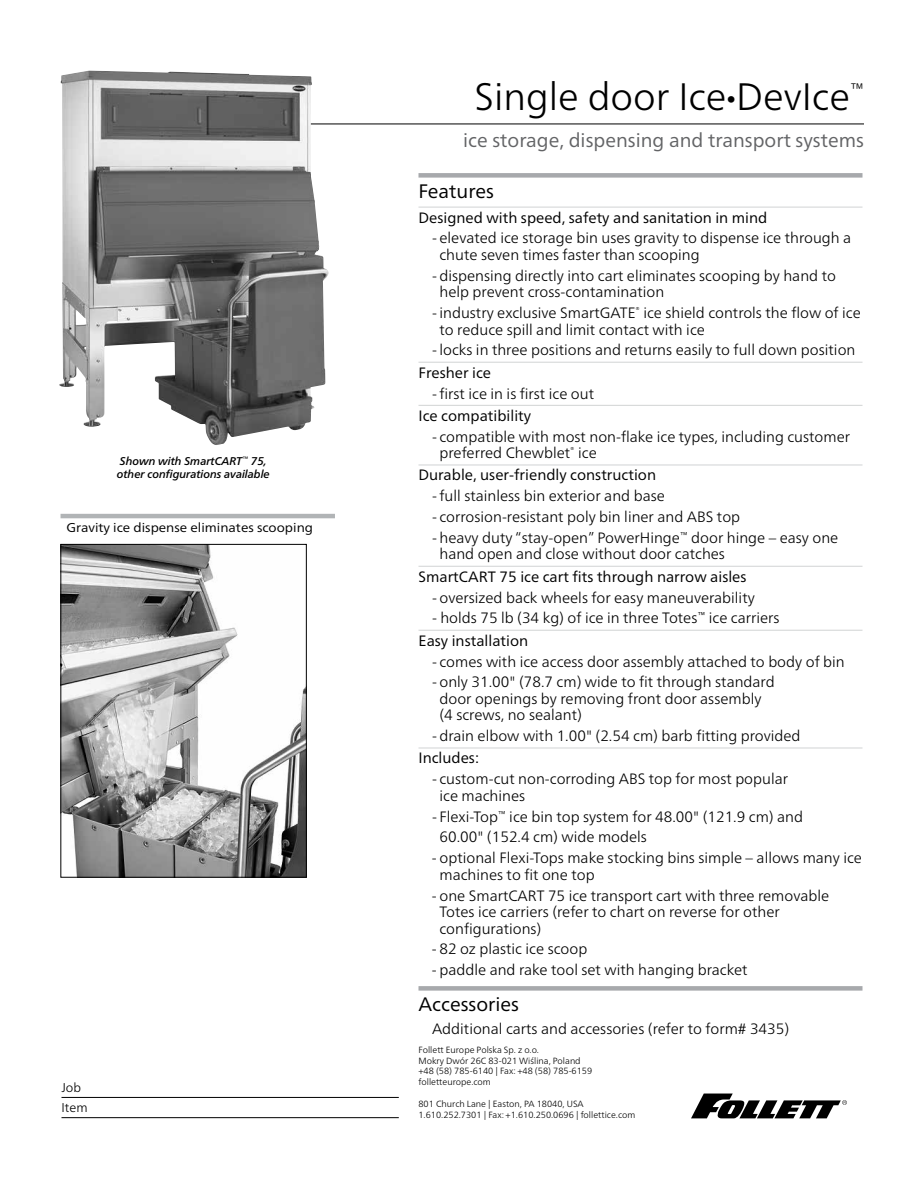
<style>
.page{position:relative;width:918px;height:1188px;background:#fff}
.page>*{position:absolute;margin:0;border:0;box-sizing:border-box;transform-origin:0 0}
.t1{font:300 38.25px "Frutiger Neue LT Pro";color:#000}
.t2{font:19.5px "Frutiger Neue LT Pro";color:#636466}
.t3{font:19.5px "Frutiger Neue LT Pro";color:#000}
.t4{font:300 15.6px "Frutiger Neue LT Pro";color:#000}
.t5{font:300 15px/16.5px "Frutiger Neue LT Pro";color:#000}
.t6{font:15px "Frutiger Neue LT Pro";color:#000}
.t7{font:12.9px "Frutiger Neue LT Pro";color:#000;scale:1.05 1}
.t8{font:300 12.75px/20.4px "Frutiger Neue LT Pro";color:#000}
.t9{font:italic 500 11.25px/13.5px "Frutiger Neue LT Pro";letter-spacing:-.01em;color:#000}
.t10{font:300 9px/10.8px "Frutiger Neue LT Pro";color:#000}
.s1{font-size:19.5px}
.s2{font-weight:400}
</style>
<div class="page">
<hr style="left:81px;top:124px;width:783px;height:1px;background:#000">
<div style="left:418px;top:173px;width:444px;height:5px;background:#a7a9ac"></div>
<hr style="left:418px;top:207px;width:444px;height:1px;background:#d1d3d4">
<hr style="left:418px;top:362px;width:444px;height:1px;background:#d1d3d4">
<hr style="left:418px;top:405px;width:444px;height:1px;background:#d1d3d4">
<hr style="left:418px;top:465px;width:444px;height:1px;background:#d1d3d4">
<hr style="left:418px;top:566px;width:444px;height:1px;background:#d1d3d4">
<hr style="left:418px;top:630px;width:444px;height:1px;background:#d1d3d4">
<hr style="left:418px;top:748px;width:444px;height:1px;background:#d1d3d4">
<div style="left:418px;top:986px;width:444px;height:5px;background:#a7a9ac"></div>
<svg style="left:691px;top:1094px;width:156px;height:25px"></svg>
<img style="left:59px;top:71px;width:270px;height:374px">
<img style="left:63px;top:546px;width:242px;height:330px">
<div style="left:61px;top:544px;width:246px;height:334px;border:1px solid #000"></div>
<hr style="left:61px;top:514px;width:274px;height:4px;background:#b1b4b6">
<hr style="left:62px;top:1117px;width:337px;height:1px;background:#000">
<hr style="left:62px;top:1097px;width:337px;height:1px;background:#000">
<p class="t9" style="left:117px;top:454px;width:155px">Shown with SmartCART<sup>™</sup> 75, other configurations available</p>
<p class="t7" style="left:67px;top:520px;width:236px">Gravity ice dispense eliminates scooping</p>
<p class="t8" style="left:62px;top:1077px;width:28px">Job<br>Item</p>
<h1 class="t1" style="left:475px;top:74px;width:377px">Single door Ice<span class="s1">•</span>DevIce</h1>
<p class="t4" style="left:850px;top:79px;width:16px">™</p>
<h2 class="t2" style="left:463px;top:128px;width:402px">ice storage, dispensing and transport systems</h2>
<h2 class="t3" style="left:418px;top:179px;width:77px">Features</h2>
<p class="t6" style="left:418px;top:208px;width:350px">Designed with speed, safety and sanitation in mind</p>
<p class="t5" style="left:440px;top:230px;width:413px;text-indent:-8px">- elevated ice storage bin uses gravity to dispense ice through a chute seven times faster than scooping</p>
<p class="t5" style="left:440px;top:267px;width:398px;text-indent:-8px">- dispensing directly into cart eliminates scooping by hand to help prevent cross-contamination</p>
<p class="t5" style="left:440px;top:304px;width:423px;text-indent:-8px">- industry exclusive SmartGATE<sup>®</sup> ice shield controls the flow of ice to reduce spill and limit contact with ice</p>
<p class="t5" style="left:432px;top:342px;width:425px">- locks in three positions and returns easily to full down position</p>
<p class="t6" style="left:419px;top:363px;width:74px">Fresher ice</p>
<p class="t5" style="left:432px;top:385px;width:164px">- first ice in is first ice out</p>
<p class="t6" style="left:419px;top:407px;width:114px">Ice compatibility</p>
<p class="t5" style="left:440px;top:428px;width:412px;text-indent:-8px">- compatible with most non-flake ice types, including customer preferred Chewblet<sup>®</sup> ice</p>
<p class="t6" style="left:419px;top:466px;width:239px">Durable, user-friendly construction</p>
<p class="t5" style="left:432px;top:488px;width:234px">- full stainless bin exterior and base</p>
<p class="t5" style="left:432px;top:509px;width:310px">- corrosion-resistant poly bin liner and ABS top</p>
<p class="t5" style="left:440px;top:529px;width:400px;text-indent:-8px">- heavy duty “stay-open” PowerHinge<sup>™</sup> door hinge – easy one hand open and close without door catches</p>
<p class="t6" style="left:419px;top:567px;width:330px">SmartCART 75 ice cart fits through narrow aisles</p>
<p class="t5" style="left:432px;top:589px;width:324px">- oversized back wheels for easy maneuverability</p>
<p class="t5" style="left:419px;top:607px;width:363px;line-height:22.4px;text-indent:14px">- holds 75 lb (34 kg) of ice in three Totes<sup>™</sup> ice carriers<br><span class="s2">Easy installation</span></p>
<p class="t5" style="left:432px;top:653px;width:414px">- comes with ice access door assembly attached to body of bin</p>
<p class="t5" style="left:440px;top:674px;width:337px;text-indent:-8px">- only 31.00" (78.7 cm) wide to fit through standard door openings by removing front door assembly (4 screws, no sealant)</p>
<p class="t5" style="left:432px;top:728px;width:370px">- drain elbow with 1.00" (2.54 cm) barb fitting provided</p>
<p class="t6" style="left:419px;top:749px;width:62px">Includes:</p>
<p class="t5" style="left:440px;top:771px;width:350px;text-indent:-8px">- custom-cut non-corroding ABS top for most popular ice machines</p>
<p class="t5" style="left:439px;top:806px;width:365px;line-height:20.9px;text-indent:-7px">- Flexi-Top<sup>™</sup> ice bin top system for 48.00" (121.9 cm) and<br>60.00" (152.4 cm) wide models</p>
<p class="t5" style="left:439px;top:850px;width:424px;text-indent:-8px">- optional Flexi-Tops make stocking bins simple – allows many ice machines to fit one top</p>
<p class="t5" style="left:439px;top:887px;width:391px;text-indent:-8px">- one SmartCART 75 ice transport cart with three removable<br>Totes ice carriers (refer to chart on reverse for other configurations)</p>
<p class="t5" style="left:432px;top:941px;width:157px">- 82 oz plastic ice scoop</p>
<p class="t5" style="left:432px;top:962px;width:317px">- paddle and rake tool set with hanging bracket</p>
<h2 class="t3" style="left:418px;top:992px;width:102px">Accessories</h2>
<p class="t5" style="left:432px;top:1021px;width:359px">Additional carts and accessories (refer to form# 3435)</p>
<p class="t10" style="left:418px;top:1044px;width:175px">Follett Europe Polska Sp. z o.o.<br>Mokry Dwór 26C 83-021 Wiślina, Poland +48 (58) 785-6140 | Fax: +48 (58) 785-6159 folletteurope.com</p>
<p class="t10" style="left:418px;top:1098px;width:218px">801 Church Lane | Easton, PA 18040, USA<br>1.610.252.7301 | Fax: +1.610.250.0696 | follettice.com</p>
</div>
